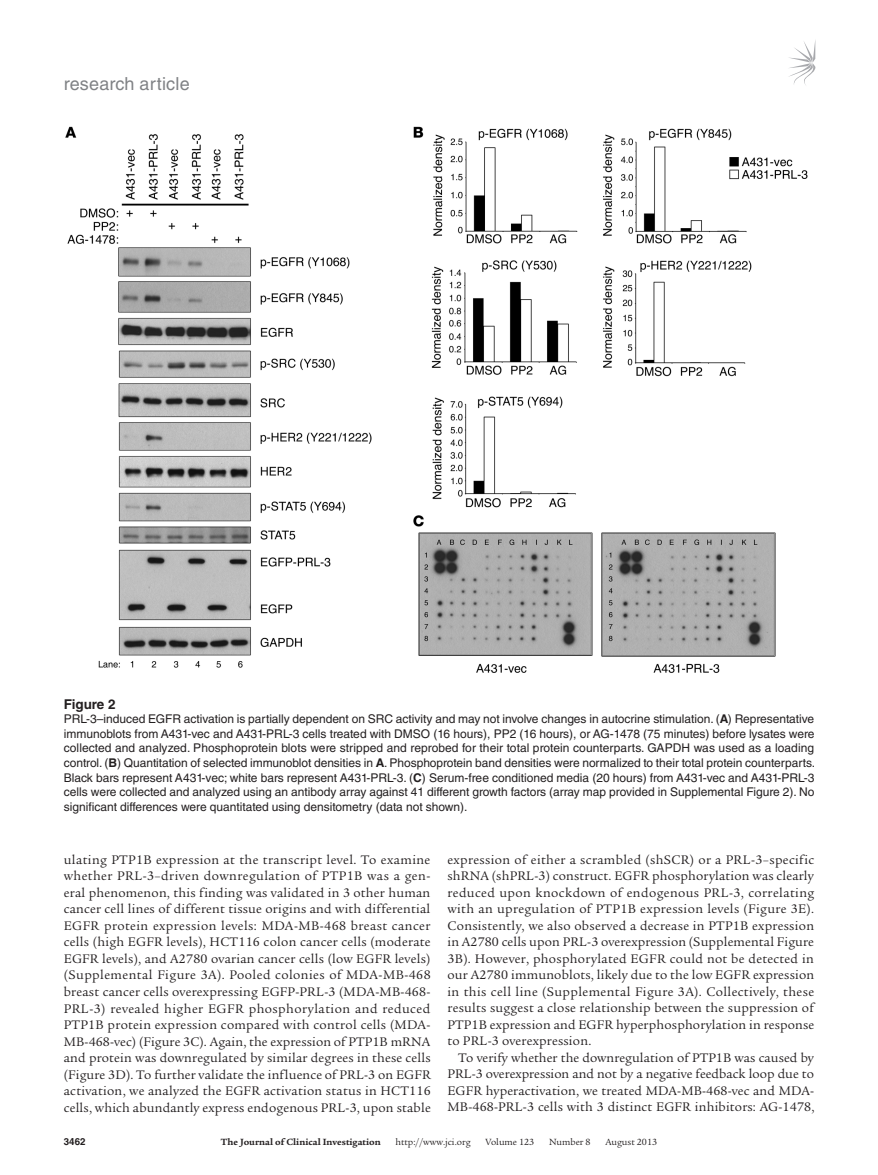
<style>
.page{position:relative;width:878px;height:1175px;background:#fff}
.page>*{position:absolute;margin:0;border:0;box-sizing:border-box;transform-origin:0 0}
.t1{font:18px "Helvetica LT Std";letter-spacing:.01em;color:#808285}
.t2{font:13.5px/16.5px "Legacy Serif Std";letter-spacing:.015em;color:#231f20;text-align:justify}
.t3{font:700 13.5px "Helvetica LT Std";color:#231f20}
.t4{font:12px/14.7px "Helvetica LT Std";color:#231f20;text-align:justify}
.t5{font:9.75px "Legacy Serif Std";color:#231f20}
.t6{font:700 9.75px "Legacy Serif Std";color:#231f20}
.t7{font:700 9.75px "Helvetica LT Std";color:#231f20}
.s1{font-weight:700}
</style>
<div class="page">
<svg style="left:789px;top:42px;width:26px;height:43px"></svg>
<img style="left:65px;top:126px;width:743px;height:547px">
<h1 class="t1" style="left:64px;top:73px;width:127px">research article</h1>
<p class="t3" style="left:64px;top:695px;width:53px">Figure 2</p>
<p class="t4" style="left:64px;top:711px;width:752px">PRL-3–induced EGFR activation is partially dependent on SRC activity and may not involve changes in autocrine stimulation. (<span class="s1">A</span>) Representative immunoblots from A431-vec and A431-PRL-3 cells treated with DMSO (16 hours), PP2 (16 hours), or AG-1478 (75 minutes) before lysates were collected and analyzed. Phosphoprotein blots were stripped and reprobed for their total protein counterparts. GAPDH was used as a loading control. (<span class="s1">B</span>) Quantitation of selected immunoblot densities in <span class="s1">A</span>. Phosphoprotein band densities were normalized to their total protein counterparts.<br>Black bars represent A431-vec; white bars represent A431-PRL-3. (<span class="s1">C</span>) Serum-free conditioned media (20 hours) from A431-vec and A431-PRL-3 cells were collected and analyzed using an antibody array against 41 different growth factors (array map provided in Supplemental Figure 2). No significant differences were quantitated using densitometry (data not shown).</p>
<p class="t2" style="left:64px;top:851px;width:368px">ulating PTP1B expression at the transcript level. To examine whether PRL-3–driven downregulation of PTP1B was a gen&shy;eral phenomenon, this finding was validated in 3 other human cancer cell lines of different tissue origins and with differential EGFR protein expression levels: MDA-MB-468 breast cancer cells (high EGFR levels), HCT116 colon cancer cells (moderate EGFR levels), and A2780 ovarian cancer cells (low EGFR levels) (Supplemental Figure 3A). Pooled colonies of MDA-MB-468 breast cancer cells overexpressing EGFP-PRL-3 (MDA-MB-468- PRL-3) revealed higher EGFR phosphorylation and reduced PTP1B protein expression compared with control cells (MDA-MB-468-vec) (Figure 3C). Again, the expression of PTP1B mRNA and protein was downregulated by similar degrees in these cells (Figure 3D). To further validate the influence of PRL-3 on EGFR activation, we analyzed the EGFR activation status in HCT116 cells, which abundantly express endogenous PRL-3, upon stable</p>
<p class="t2" style="left:447px;top:851px;width:368px">expression of either a scrambled (shSCR) or a PRL-3–specific shRNA (shPRL-3) construct. EGFR phosphorylation was clearly reduced upon knockdown of endogenous PRL-3, correlating with an upregulation of PTP1B expression levels (Figure 3E).<br>Consistently, we also observed a decrease in PTP1B expression in A2780 cells upon PRL-3 overexpression (Supplemental Figure 3B). However, phosphorylated EGFR could not be detected in our A2780 immunoblots, likely due to the low EGFR expression in this cell line (Supplemental Figure 3A). Collectively, these results suggest a close relationship between the suppression of PTP1B expression and EGFR hyperphosphorylation in response to PRL-3 overexpression.</p>
<p class="t2" style="left:447px;top:1049px;width:368px;text-indent:11px">To verify whether the downregulation of PTP1B was caused by PRL-3 overexpression and not by a negative feedback loop due to EGFR hyperactivation, we treated MDA-MB-468-vec and MDA-MB-468-PRL-3 cells with 3 distinct EGFR inhibitors: AG-1478,</p>
<p class="t7" style="left:64px;top:1135px;width:23px">3462</p>
<p class="t6" style="left:221px;top:1135px;width:161px">The Journal of Clinical Investigation</p>
<p class="t5" style="left:395px;top:1136px;width:77px">http://www.jci.org</p>
<p class="t5" style="left:485px;top:1136px;width:50px">Volume 123</p>
<p class="t5" style="left:549px;top:1136px;width:43px">Number 8</p>
<p class="t5" style="left:605px;top:1136px;width:53px">August 2013</p>
</div>
